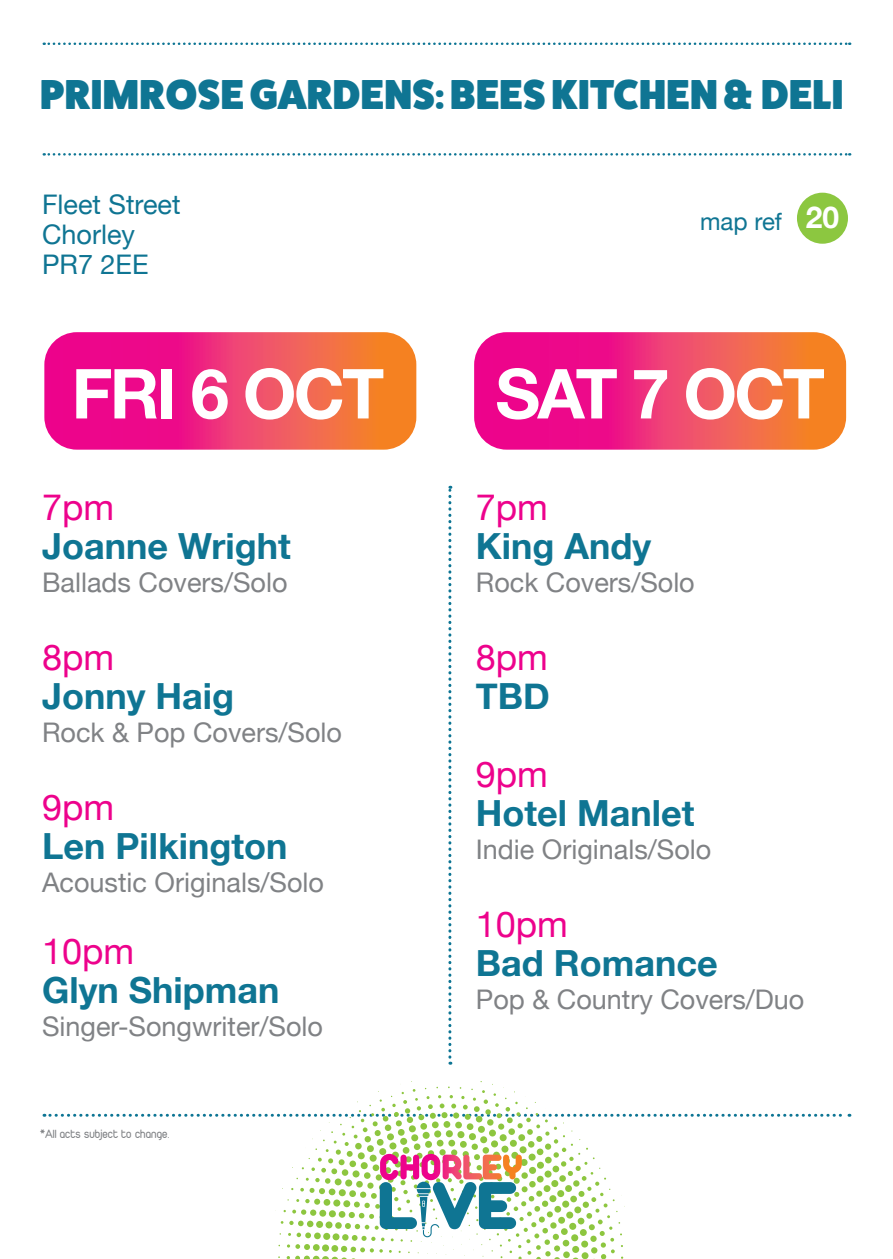
<style>
.page{position:relative;width:893px;height:1259px;background:#fff}
.page>*{position:absolute;margin:0;border:0;box-sizing:border-box;transform-origin:0 0}
.t1{font:700 69px "Helvetica Neue";letter-spacing:-.04em;color:#fff}
.t2{font:800 42px "Fat Frank";letter-spacing:.01em;color:#0f7593}
.t3{font:700 36px "Helvetica Neue";color:#0f7593}
.t4{font:36px "Helvetica Neue";color:#ed028c}
.t5{font:700 30px "Helvetica Neue";color:#fff}
.t6{font:27px "Helvetica Neue";color:#808285}
.t7{font:27px/30px "Helvetica Neue";color:#0f7593}
.t8{font:24px "Helvetica Neue";color:#0f7593}
.t9{font:12.6px "Duepuntozero";color:#808285}
</style>
<div class="page">
<svg style="left:42px;top:330px;width:376px;height:122px;background:#ef3d6a"></svg>
<div style="left:40px;top:328px;width:381px;height:126px;border:4px solid #fff;border-radius:35px"></div>
<svg style="left:44px;top:153px;width:806px;height:3px"></svg>
<svg style="left:44px;top:43px;width:806px;height:2px"></svg>
<svg style="left:448px;top:486px;width:3px;height:578px"></svg>
<svg style="left:44px;top:1081px;width:806px;height:178px"></svg>
<svg style="left:472px;top:330px;width:376px;height:122px;background:#ef3d6b"></svg>
<div style="left:470px;top:328px;width:380px;height:126px;border:4px solid #fff;border-radius:35px"></div>
<div style="left:797px;top:193px;width:51px;height:51px;background:#8cc740;border-radius:50%"></div>
<h2 class="t2" style="left:40px;top:71px;width:805px">PRIMROSE GARDENS: BEES KITCHEN &amp; DELI</h2>
<p class="t7" style="left:42px;top:191px;width:140px">Fleet Street<br>Chorley<br>PR7 2EE</p>
<h1 class="t1" style="left:72px;top:340px;width:314px">FRI 6 OCT</h1>
<h3 class="t4" style="left:42px;top:481px;width:74px">7pm</h3>
<h3 class="t3" style="left:42px;top:517px;width:250px">Joanne Wright</h3>
<p class="t6" style="left:42px;top:562px;width:247px">Ballads Covers/Solo</p>
<h3 class="t4" style="left:42px;top:631px;width:74px">8pm</h3>
<h3 class="t3" style="left:42px;top:667px;width:194px">Jonny Haig</h3>
<p class="t6" style="left:42px;top:712px;width:301px">Rock &amp; Pop Covers/Solo</p>
<h3 class="t4" style="left:42px;top:781px;width:74px">9pm</h3>
<h3 class="t3" style="left:42px;top:817px;width:247px">Len Pilkington</h3>
<p class="t6" style="left:42px;top:862px;width:283px">Acoustic Originals/Solo</p>
<h3 class="t4" style="left:42px;top:925px;width:94px">10pm</h3>
<h3 class="t3" style="left:42px;top:961px;width:239px">Glyn Shipman</h3>
<p class="t6" style="left:42px;top:1006px;width:282px">Singer-Songwriter/Solo</p>
<p class="t9" style="left:40px;top:1127px;width:131px">*All acts subject to change.</p>
<p class="t8" style="left:700px;top:204px;width:83px">map ref</p>
<p class="t5" style="left:806px;top:194px;width:35px">20</p>
<h1 class="t1" style="left:495px;top:340px;width:331px">SAT 7 OCT</h1>
<h3 class="t4" style="left:476px;top:481px;width:74px">7pm</h3>
<h3 class="t3" style="left:476px;top:517px;width:177px">King Andy</h3>
<p class="t6" style="left:476px;top:562px;width:220px">Rock Covers/Solo</p>
<h3 class="t4" style="left:476px;top:631px;width:74px">8pm</h3>
<h3 class="t3" style="left:476px;top:667px;width:76px">TBD</h3>
<h3 class="t4" style="left:476px;top:748px;width:74px">9pm</h3>
<h3 class="t3" style="left:476px;top:784px;width:220px">Hotel Manlet</h3>
<p class="t6" style="left:476px;top:829px;width:237px">Indie Originals/Solo</p>
<h3 class="t4" style="left:476px;top:898px;width:94px">10pm</h3>
<h3 class="t3" style="left:476px;top:934px;width:243px">Bad Romance</h3>
<p class="t6" style="left:476px;top:979px;width:330px">Pop &amp; Country Covers/Duo</p>
</div>
